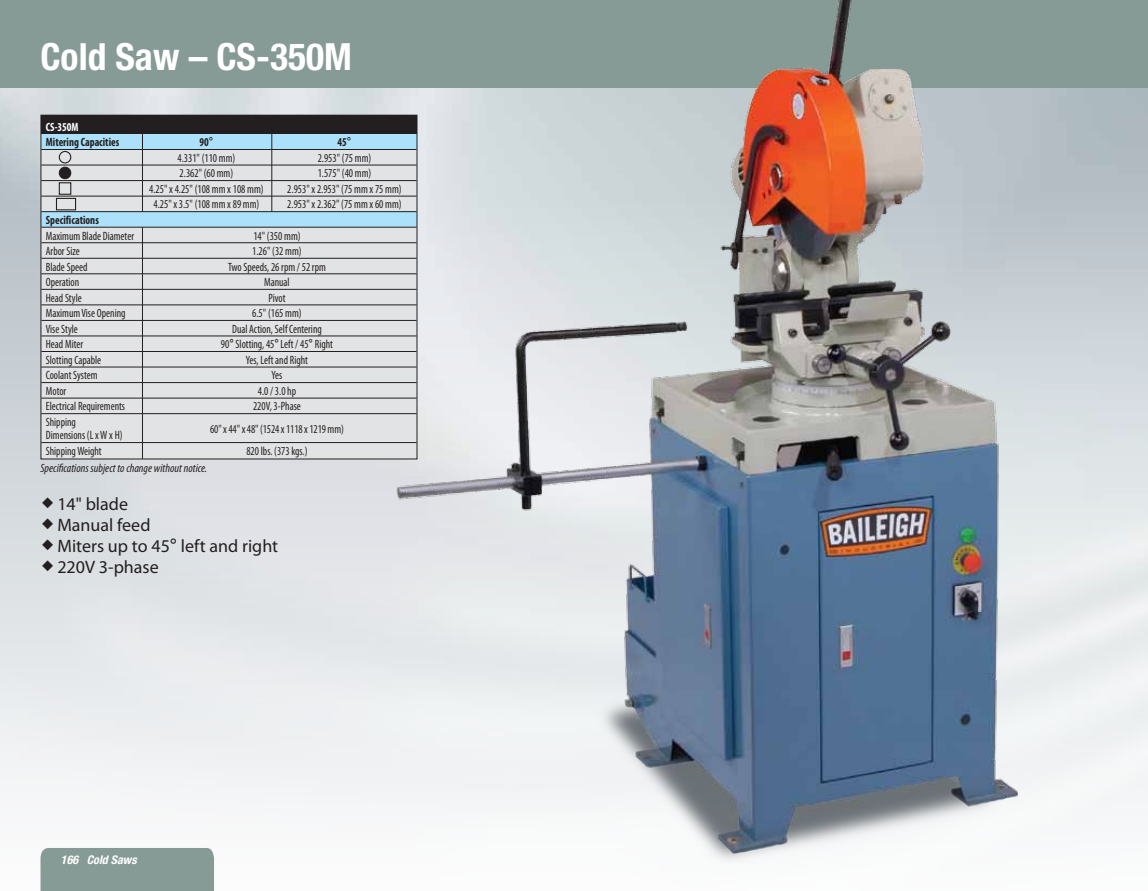
<style>
.page{position:relative;width:1148px;height:891px;background:#fff}
.page>*{position:absolute;margin:0;border:0;box-sizing:border-box;transform-origin:0 0}
.t1{font:700 condensed 37.5px "Helvetica Neue";color:#fff}
.t2{font:18px "Myriad Pro";color:#231f20}
.t3{font:condensed 12px/13.4px "Myriad Pro";color:#231f20;scale:.91 1}
.t4{font:italic condensed 12px "Myriad Pro";color:#231f20}
.t5{font:700 condensed 12px "Myriad Pro";color:#231f20;scale:.91 1}
.t6{font:italic 700 condensed 12px "Helvetica Neue";color:#fff}
.t7{font:700 condensed 12px "Myriad Pro";color:#fff;scale:.91 1}
.s1{font-family:"Futura";font-weight:400}
.s2{font-family:"Futura"}
.s3{font-family:"Futura";font-stretch:condensed}
</style>
<div class="page">
<div style="left:40px;top:848px;width:174px;height:43px;background:#869b96"></div>
<div style="left:0;top:0;width:1148px;height:87px;background:#869b96"></div>
<img style="left:314px;top:0;width:834px;height:864px">
<div style="left:41px;top:133px;width:376px;height:326px;background:#e2e3e4"></div>
<div style="left:41px;top:133px;width:376px;height:16px;background:#abe1fa"></div>
<div style="left:41px;top:212px;width:375px;height:15px;background:#abe1fa"></div>
<hr style="left:142px;top:130px;width:1px;height:82px;background:#231f20">
<hr style="left:142px;top:227px;width:1px;height:232px;background:#231f20">
<hr style="left:271px;top:129px;width:1px;height:83px;background:#231f20">
<div style="left:41px;top:115px;width:375px;height:19px;background:#231f20"></div>
<div style="left:59px;top:182px;width:12px;height:13px;border:1px solid #231f20"></div>
<div style="left:56px;top:198px;width:20px;height:12px;border:1px solid #231f20"></div>
<div style="left:59px;top:151px;width:12px;height:12px;border:1px solid #231f20;border-radius:50%"></div>
<div style="left:59px;top:167px;width:12px;height:12px;background:#231f20;border-radius:50%"></div>
<div style="left:59px;top:167px;width:12px;height:12px;border:1px solid #231f20;border-radius:50%"></div>
<hr style="left:41px;top:149px;width:375px;height:1px;background:#231f20">
<hr style="left:41px;top:165px;width:375px;height:1px;background:#231f20">
<hr style="left:41px;top:180px;width:375px;height:1px;background:#231f20">
<hr style="left:41px;top:196px;width:375px;height:1px;background:#231f20">
<hr style="left:41px;top:211px;width:375px;height:1px;background:#231f20">
<hr style="left:41px;top:227px;width:375px;height:1px;background:#231f20">
<hr style="left:41px;top:242px;width:375px;height:1px;background:#231f20">
<hr style="left:41px;top:258px;width:375px;height:1px;background:#231f20">
<hr style="left:41px;top:273px;width:375px;height:1px;background:#231f20">
<hr style="left:41px;top:289px;width:375px;height:1px;background:#231f20">
<hr style="left:41px;top:305px;width:375px;height:1px;background:#231f20">
<hr style="left:41px;top:320px;width:375px;height:1px;background:#231f20">
<hr style="left:41px;top:336px;width:375px;height:1px;background:#231f20">
<hr style="left:41px;top:351px;width:375px;height:1px;background:#231f20">
<hr style="left:41px;top:367px;width:375px;height:1px;background:#231f20">
<hr style="left:41px;top:382px;width:375px;height:1px;background:#231f20">
<hr style="left:41px;top:398px;width:375px;height:1px;background:#231f20">
<hr style="left:41px;top:413px;width:375px;height:1px;background:#231f20">
<hr style="left:41px;top:442px;width:375px;height:1px;background:#231f20">
<div style="left:40px;top:115px;width:377px;height:344px;border:1px solid #231f20"></div>
<h1 class="t1" style="left:40px;top:34px;width:313px">Cold Saw – CS-350M</h1>
<p class="t7" style="left:46px;top:119px;width:38px">CS-350M</p>
<p class="t5" style="left:46px;top:135px;width:82px">Mitering Capacities</p>
<p class="t5" style="left:199px;top:135px;width:17px">90<span class="s1">°</span></p>
<p class="t5" style="left:337px;top:135px;width:17px">45<span class="s1">°</span></p>
<p class="t3" style="left:177px;top:151px;width:65px">4.331" (110 mm)</p>
<p class="t3" style="left:318px;top:151px;width:60px">2.953" (75 mm)</p>
<p class="t3" style="left:180px;top:167px;width:60px">2.362" (60 mm)</p>
<p class="t3" style="left:318px;top:167px;width:60px">1.575" (40 mm)</p>
<p class="t3" style="left:149px;top:182px;width:127px">4.25" x 4.25" (108 mm x 108 mm)</p>
<p class="t3" style="left:287px;top:182px;width:127px">2.953" x 2.953" (75 mm x 75 mm)</p>
<p class="t3" style="left:153px;top:198px;width:118px">4.25" x 3.5" (108 mm x 89 mm)</p>
<p class="t3" style="left:287px;top:198px;width:127px">2.953" x 2.362" (75 mm x 60 mm)</p>
<p class="t5" style="left:46px;top:212px;width:60px">Specifications</p>
<p class="t3" style="left:46px;top:229px;width:98px">Maximum Blade Diameter</p>
<p class="t3" style="left:253px;top:229px;width:53px">14" (350 mm)</p>
<p class="t3" style="left:46px;top:244px;width:39px">Arbor Size</p>
<p class="t3" style="left:252px;top:244px;width:56px">1.26" (32 mm)</p>
<p class="t3" style="left:46px;top:260px;width:47px">Blade Speed</p>
<p class="t3" style="left:228px;top:260px;width:109px">Two Speeds, 26 rpm / 52 rpm</p>
<p class="t3" style="left:46px;top:275px;width:38px">Operation</p>
<p class="t3" style="left:264px;top:275px;width:30px">Manual</p>
<p class="t3" style="left:46px;top:291px;width:41px">Head Style</p>
<p class="t3" style="left:268px;top:291px;width:20px">Pivot</p>
<p class="t3" style="left:46px;top:306px;width:89px">Maximum Vise Opening</p>
<p class="t3" style="left:252px;top:306px;width:56px">6.5" (165 mm)</p>
<p class="t3" style="left:46px;top:322px;width:37px">Vise Style</p>
<p class="t3" style="left:232px;top:322px;width:100px">Dual Action, Self Centering</p>
<p class="t3" style="left:46px;top:338px;width:42px">Head Miter</p>
<p class="t3" style="left:221px;top:338px;width:124px">90<span class="s2">°</span> Slotting, 45<span class="s2">°</span> Left / 45<span class="s2">°</span> Right</p>
<p class="t3" style="left:46px;top:353px;width:62px">Slotting Capable</p>
<p class="t3" style="left:246px;top:353px;width:70px">Yes, Left and Right</p>
<p class="t3" style="left:46px;top:369px;width:58px">Coolant System</p>
<p class="t3" style="left:271px;top:369px;width:13px">Yes</p>
<p class="t3" style="left:46px;top:384px;width:24px">Motor</p>
<p class="t3" style="left:258px;top:384px;width:44px">4.0 / 3.0 hp</p>
<p class="t3" style="left:46px;top:400px;width:89px">Electrical Requirements</p>
<p class="t3" style="left:253px;top:400px;width:54px">220V, 3-Phase</p>
<p class="t3" style="left:46px;top:415px;width:86px">Shipping<br>Dimensions (L x W x H)</p>
<p class="t3" style="left:210px;top:423px;width:148px">60" x 44" x 48" (1524 x 1118 x 1219 mm)</p>
<p class="t3" style="left:46px;top:444px;width:63px">Shipping Weight</p>
<p class="t3" style="left:246px;top:444px;width:69px">820 lbs. (373 kgs.)</p>
<p class="t4" style="left:40px;top:461px;width:168px">Specifications subject to change without notice.</p>
<h2 class="t2" style="left:42px;top:492px;width:88px">◆ 14" blade</h2>
<h2 class="t2" style="left:42px;top:513px;width:110px">◆ Manual feed</h2>
<h2 class="t2" style="left:42px;top:534px;width:238px">◆ Miters up to 45<span class="s3">°</span> left and right</h2>
<h2 class="t2" style="left:42px;top:555px;width:119px">◆ 220V 3-phase</h2>
<p class="t6" style="left:61px;top:852px;width:77px">166 Cold Saws</p>
</div>
